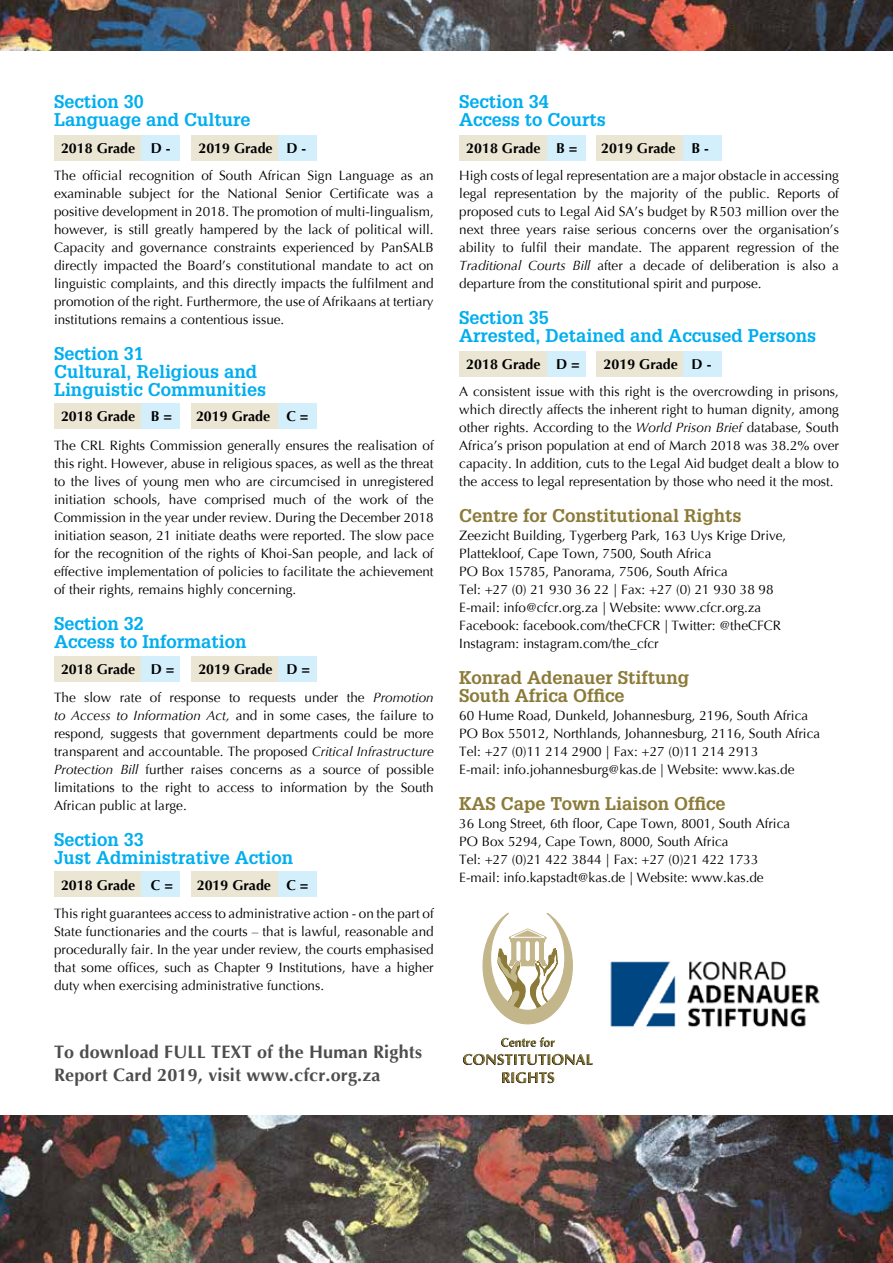
<style>
.page{position:relative;width:893px;height:1263px;background:#fff}
.page>*{position:absolute;margin:0;border:0;box-sizing:border-box;transform-origin:0 0}
.t1{font:700 18px/18px "Glypha LT Std";color:#00aeef}
.t2{font:700 18px/18px "Glypha LT Std";color:#8b7a38}
.t3{font:700 18px/22.5px "Optima";letter-spacing:.01em;color:#4d4d4f}
.t4{font:700 14.25px "Optima";color:#000}
.t5{font:13.5px/18px "Optima";color:#000;text-align:justify}
.s1{font-style:italic}
</style>
<div class="page">
<img style="left:0;top:0;width:893px;height:51px">
<img style="left:0;top:1116px;width:893px;height:147px">
<div style="left:54px;top:135px;width:88px;height:25px;background:#ebe5d4"></div>
<div style="left:142px;top:135px;width:38px;height:25px;background:#d4effc"></div>
<div style="left:191px;top:135px;width:87px;height:25px;background:#ebe5d4"></div>
<div style="left:278px;top:135px;width:39px;height:25px;background:#d4effc"></div>
<div style="left:54px;top:403px;width:88px;height:26px;background:#ebe5d4"></div>
<div style="left:142px;top:403px;width:38px;height:26px;background:#d4effc"></div>
<div style="left:191px;top:403px;width:87px;height:26px;background:#ebe5d4"></div>
<div style="left:278px;top:403px;width:39px;height:26px;background:#d4effc"></div>
<div style="left:54px;top:656px;width:88px;height:25px;background:#ebe5d4"></div>
<div style="left:142px;top:656px;width:38px;height:25px;background:#d4effc"></div>
<div style="left:191px;top:656px;width:87px;height:25px;background:#ebe5d4"></div>
<div style="left:278px;top:656px;width:39px;height:25px;background:#d4effc"></div>
<div style="left:54px;top:872px;width:88px;height:25px;background:#ebe5d4"></div>
<div style="left:142px;top:872px;width:38px;height:25px;background:#d4effc"></div>
<div style="left:191px;top:872px;width:87px;height:25px;background:#ebe5d4"></div>
<div style="left:278px;top:872px;width:39px;height:25px;background:#d4effc"></div>
<div style="left:459px;top:135px;width:88px;height:25px;background:#ebe5d4"></div>
<div style="left:547px;top:135px;width:38px;height:25px;background:#d4effc"></div>
<div style="left:596px;top:135px;width:88px;height:25px;background:#ebe5d4"></div>
<div style="left:684px;top:135px;width:38px;height:25px;background:#d4effc"></div>
<div style="left:459px;top:351px;width:88px;height:26px;background:#ebe5d4"></div>
<div style="left:547px;top:351px;width:38px;height:26px;background:#d4effc"></div>
<div style="left:596px;top:351px;width:88px;height:26px;background:#ebe5d4"></div>
<div style="left:684px;top:351px;width:38px;height:26px;background:#d4effc"></div>
<svg style="left:502px;top:1072px;width:52px;height:11px"></svg>
<svg style="left:463px;top:1054px;width:130px;height:11px"></svg>
<svg style="left:501px;top:1037px;width:54px;height:10px"></svg>
<svg style="left:482px;top:912px;width:91px;height:113px"></svg>
<img style="left:610px;top:961px;width:210px;height:66px">
<h1 class="t1" style="left:54px;top:92px;width:198px">Section 30<br>Language and Culture</h1>
<p class="t4" style="left:61px;top:140px;width:111px">2018 Grade D -</p>
<p class="t4" style="left:198px;top:140px;width:109px">2019 Grade D -</p>
<p class="t5" style="left:54px;top:167px;width:381px">The official recognition of South African Sign Language as an examinable subject for the National Senior Certificate was a positive development in 2018. The promotion of multi-lingualism, however, is still greatly hampered by the lack of political will.<br>Capacity and governance constraints experienced by PanSALB directly impacted the Board’s constitutional mandate to act on linguistic complaints, and this directly impacts the fulfilment and promotion of the right. Furthermore, the use of Afrikaans at tertiary institutions remains a contentious issue.</p>
<h1 class="t1" style="left:54px;top:344px;width:213px">Section 31<br>Cultural, Religious and<br>Linguistic Communities</h1>
<p class="t4" style="left:61px;top:408px;width:113px">2018 Grade B =</p>
<p class="t4" style="left:196px;top:408px;width:114px">2019 Grade C =</p>
<p class="t5" style="left:54px;top:437px;width:381px">The CRL Rights Commission generally ensures the realisation of this right. However, abuse in religious spaces, as well as the threat to the lives of young men who are circumcised in unregistered initiation schools, have comprised much of the work of the Commission in the year under review. During the December 2018 initiation season, 21 initiate deaths were reported. The slow pace for the recognition of the rights of Khoi-San people, and lack of effective implementation of policies to facilitate the achievement of their rights, remains highly concerning.</p>
<h1 class="t1" style="left:54px;top:614px;width:194px">Section 32<br>Access to Information</h1>
<p class="t4" style="left:61px;top:661px;width:115px">2018 Grade D =</p>
<p class="t4" style="left:198px;top:661px;width:113px">2019 Grade D =</p>
<p class="t5" style="left:54px;top:689px;width:381px">The slow rate of response to requests under the <span class="s1">Promotion to Access to Information Act,</span> and in some cases, the failure to respond, suggests that government departments could be more transparent and accountable. The proposed <span class="s1">Critical Infrastructure Protection Bill</span> further raises concerns as a source of possible limitations to the right to access to information by the South African public at large.</p>
<h1 class="t1" style="left:54px;top:830px;width:241px">Section 33<br>Just Administrative Action</h1>
<p class="t4" style="left:61px;top:877px;width:114px">2018 Grade C =</p>
<p class="t4" style="left:197px;top:877px;width:113px">2019 Grade C =</p>
<p class="t5" style="left:54px;top:905px;width:381px">This right guarantees access to administrative action - on the part of State functionaries and the courts – that is lawful, reasonable and procedurally fair. In the year under review, the courts emphasised that some offices, such as Chapter 9 Institutions, have a higher duty when exercising administrative functions.</p>
<h1 class="t3" style="left:54px;top:1041px;width:370px">To download FULL TEXT of the Human Rights<br>Report Card 2019, visit www.cfcr.org.za</h1>
<h1 class="t1" style="left:459px;top:92px;width:148px">Section 34<br>Access to Courts</h1>
<p class="t4" style="left:466px;top:140px;width:113px">2018 Grade B =</p>
<p class="t4" style="left:601px;top:140px;width:109px">2019 Grade B -</p>
<p class="t5" style="left:459px;top:167px;width:381px">High costs of legal representation are a major obstacle in accessing legal representation by the majority of the public. Reports of proposed cuts to Legal Aid SA’s budget by R503 million over the next three years raise serious concerns over the organisation’s ability to fulfil their mandate. The apparent regression of the <span class="s1">Traditional Courts Bill</span> after a decade of deliberation is also a departure from the constitutional spirit and purpose.</p>
<h1 class="t1" style="left:459px;top:308px;width:358px">Section 35<br>Arrested, Detained and Accused Persons</h1>
<p class="t4" style="left:466px;top:356px;width:115px">2018 Grade D =</p>
<p class="t4" style="left:604px;top:356px;width:109px">2019 Grade D -</p>
<p class="t5" style="left:459px;top:383px;width:381px">A consistent issue with this right is the overcrowding in prisons, which directly affects the inherent right to human dignity, among other rights. According to the <span class="s1">World Prison Brief</span> database, South Africa’s prison population at end of March 2018 was 38.2% over capacity. In addition, cuts to the Legal Aid budget dealt a blow to the access to legal representation by those who need it the most.</p>
<h1 class="t2" style="left:459px;top:506px;width:284px">Centre for Constitutional Rights</h1>
<p class="t5" style="left:459px;top:527px;width:329px;text-align:left">Zeezicht Building, Tygerberg Park, 163 Uys Krige Drive, Plattekloof, Cape Town, 7500, South Africa<br>PO Box 15785, Panorama, 7506, South Africa<br>Tel: +27 (0) 21 930 36 22 | Fax: +27 (0) 21 930 38 98<br>E-mail: info@cfcr.org.za | Website: www.cfcr.org.za Facebook: facebook.com/theCFCR | Twitter: @theCFCR Instagram: instagram.com/the_cfcr</p>
<h1 class="t2" style="left:459px;top:668px;width:232px">Konrad Adenauer Stiftung<br>South Africa Office</h1>
<p class="t5" style="left:459px;top:707px;width:362px;text-align:left">60 Hume Road, Dunkeld, Johannesburg, 2196, South Africa PO Box 55012, Northlands, Johannesburg, 2116, South Africa Tel: +27 (0)11 214 2900 | Fax: +27 (0)11 214 2913<br>E-mail: info.johannesburg@kas.de | Website: www.kas.de</p>
<h1 class="t2" style="left:459px;top:794px;width:268px">KAS Cape Town Liaison Office</h1>
<p class="t5" style="left:459px;top:815px;width:332px;text-align:left">36 Long Street, 6th floor, Cape Town, 8001, South Africa PO Box 5294, Cape Town, 8000, South Africa<br>Tel: +27 (0)21 422 3844 | Fax: +27 (0)21 422 1733<br>E-mail: info.kapstadt@kas.de | Website: www.kas.de</p>
</div>
